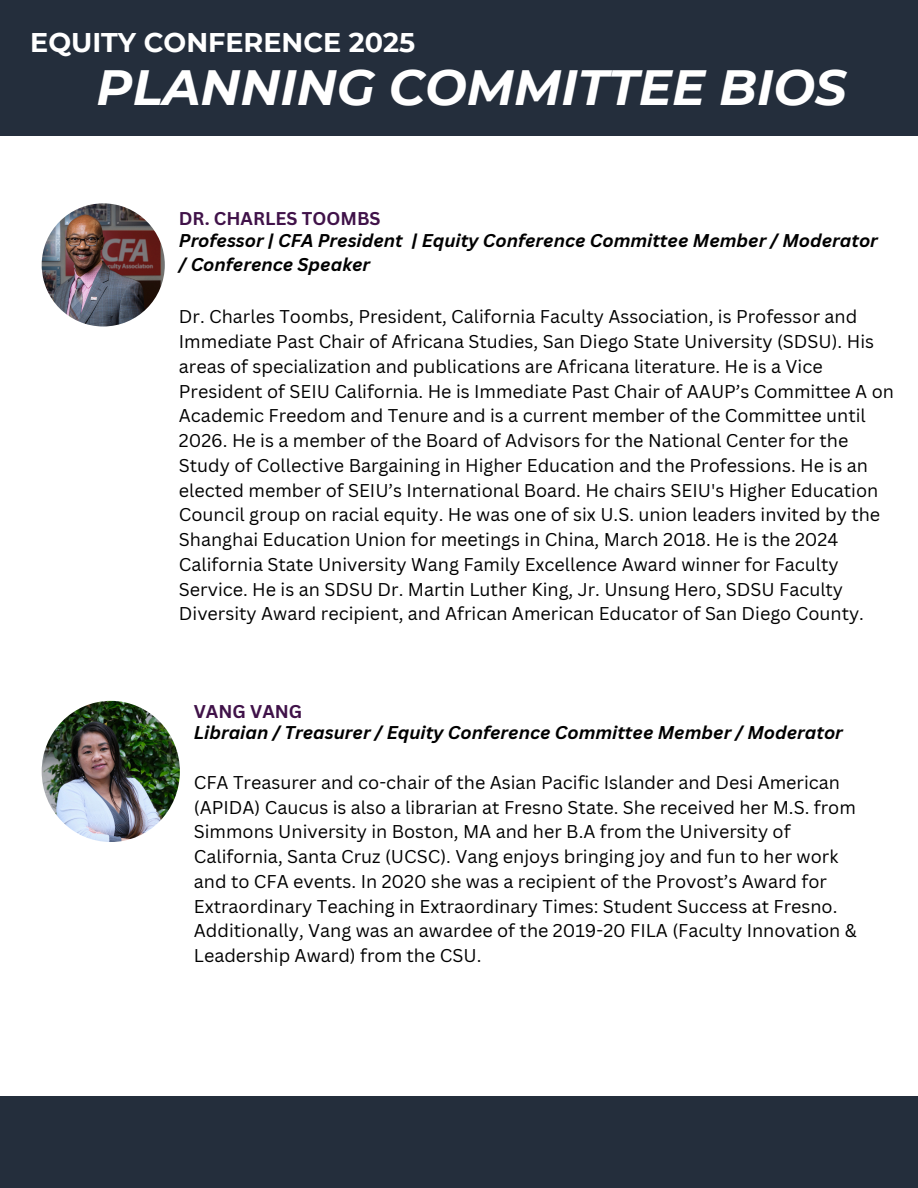
<style>
.page{position:relative;width:918px;height:1188px;background:#fff}
.page>*{position:absolute;margin:0;border:0;box-sizing:border-box;transform-origin:0 0}
.t1{font:italic 700 49.5px "Montserrat";color:#fff}
.t2{font:700 27px "Montserrat";color:#fff}
.t3{font:18px/24.8px "Canva Sans";color:#000}
.t4{font:italic 700 18px/24.8px "Canva Sans";color:#000}
.t5{font:700 18px "Canva Sans";color:#401249}
</style>
<div class="page">
<div style="left:0;top:1096px;width:918px;height:92px;background:#242e3c"></div>
<div style="left:0;top:0;width:918px;height:135px;background:#242e3c"></div>
<img style="left:42px;top:701px;width:138px;height:141px;border-radius:50%">
<img style="left:42px;top:203px;width:123px;height:124px;border-radius:50%">
<h1 class="t2" style="left:30px;top:26px;width:386px">EQUITY CONFERENCE 2025</h1>
<h2 class="t1" style="left:97px;top:57px;width:752px">PLANNING COMMITTEE BIOS</h2>
<h2 class="t1" style="left:244px;top:57px;width:457px">MODERATOR BIO</h2>
<h3 class="t5" style="left:179px;top:206px;width:203px">DR. CHARLES TOOMBS</h3>
<h4 class="t4" style="left:179px;top:227px;width:700px">Professor | CFA President | Equity Conference Committee Member / Moderator / Conference Speaker</h4>
<p class="t3" style="left:179px;top:304px;width:717px">Dr. Charles Toombs, President, California Faculty Association, is Professor and Immediate Past Chair of Africana Studies, San Diego State University (SDSU). His areas of specialization and publications are Africana literature. He is a Vice President of SEIU California. He is Immediate Past Chair of AAUP’s Committee A on Academic Freedom and Tenure and is a current member of the Committee until 2026. He is a member of the Board of Advisors for the National Center for the Study of Collective Bargaining in Higher Education and the Professions. He is an elected member of SEIU’s International Board. He chairs SEIU's Higher Education Council group on racial equity. He was one of six U.S. union leaders invited by the Shanghai Education Union for meetings in China, March 2018. He is the 2024<br>California State University Wang Family Excellence Award winner for Faculty Service. He is an SDSU Dr. Martin Luther King, Jr. Unsung Hero, SDSU Faculty Diversity Award recipient, and African American Educator of San Diego County.</p>
<h3 class="t5" style="left:194px;top:699px;width:110px">VANG VANG</h3>
<h4 class="t4" style="left:194px;top:720px;width:651px">Libraian / Treasurer / Equity Conference Committee Member / Moderator</h4>
<p class="t3" style="left:194px;top:769px;width:664px">CFA Treasurer and co-chair of the Asian Pacific Islander and Desi American (APIDA) Caucus is also a librarian at Fresno State. She received her M.S. from Simmons University in Boston, MA and her B.A from the University of California, Santa Cruz (UCSC). Vang enjoys bringing joy and fun to her work and to CFA events. In 2020 she was a recipient of the Provost’s Award for Extraordinary Teaching in Extraordinary Times: Student Success at Fresno.<br>Additionally, Vang was an awardee of the 2019-20 FILA (Faculty Innovation &amp; Leadership Award) from the CSU.</p>
</div>
